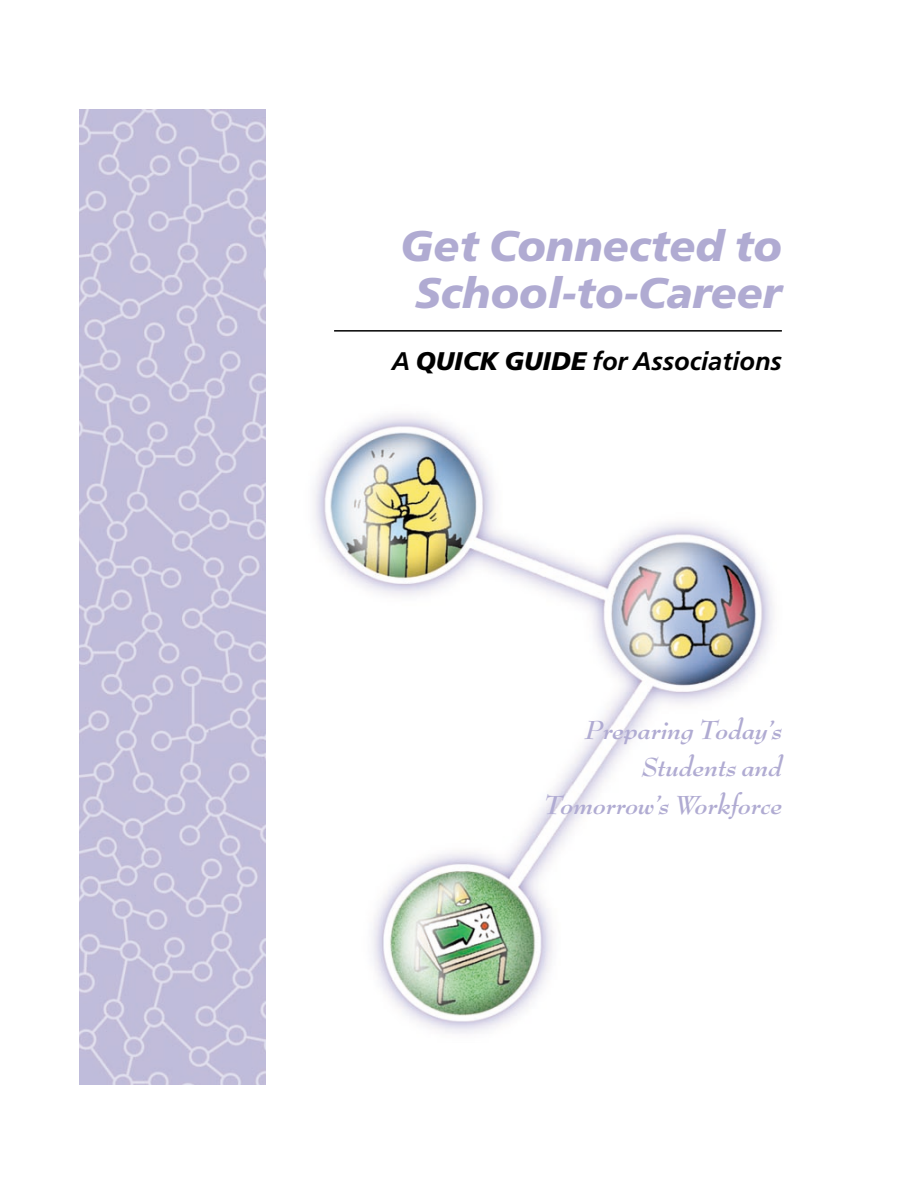
<style>
.page{position:relative;width:918px;height:1188px;background:#fff}
.page>*{position:absolute;margin:0;border:0;box-sizing:border-box;transform-origin:0 0}
.t1{font:italic 900 42.75px/47.1px "Frutiger";color:#b0abd2;text-align:center}
.t2{font:italic 700 28.5px/37.5px "Bernhard Modern";color:#b0abd2;text-align:right}
.t3{font:italic 700 25.5px "Frutiger";color:#000}
.s1{font-weight:900}
</style>
<div class="page">
<img style="left:80px;top:110px;width:185px;height:974px">
<hr style="left:334px;top:330px;width:448px;height:2px;background:#000">
<img style="left:314px;top:415px;width:459px;height:619px">
<h1 class="t1" style="left:400px;top:226px;width:383px">Get Connected to<br>School-to-Career</h1>
<p class="t3" style="left:392px;top:351px;width:392px">A <span class="s1">QUICK GUIDE</span> for Associations</p>
<p class="t2" style="left:544px;top:712px;width:240px">Preparing Today’s<br>Students and<br>Tomorrow’s Workforce</p>
</div>
